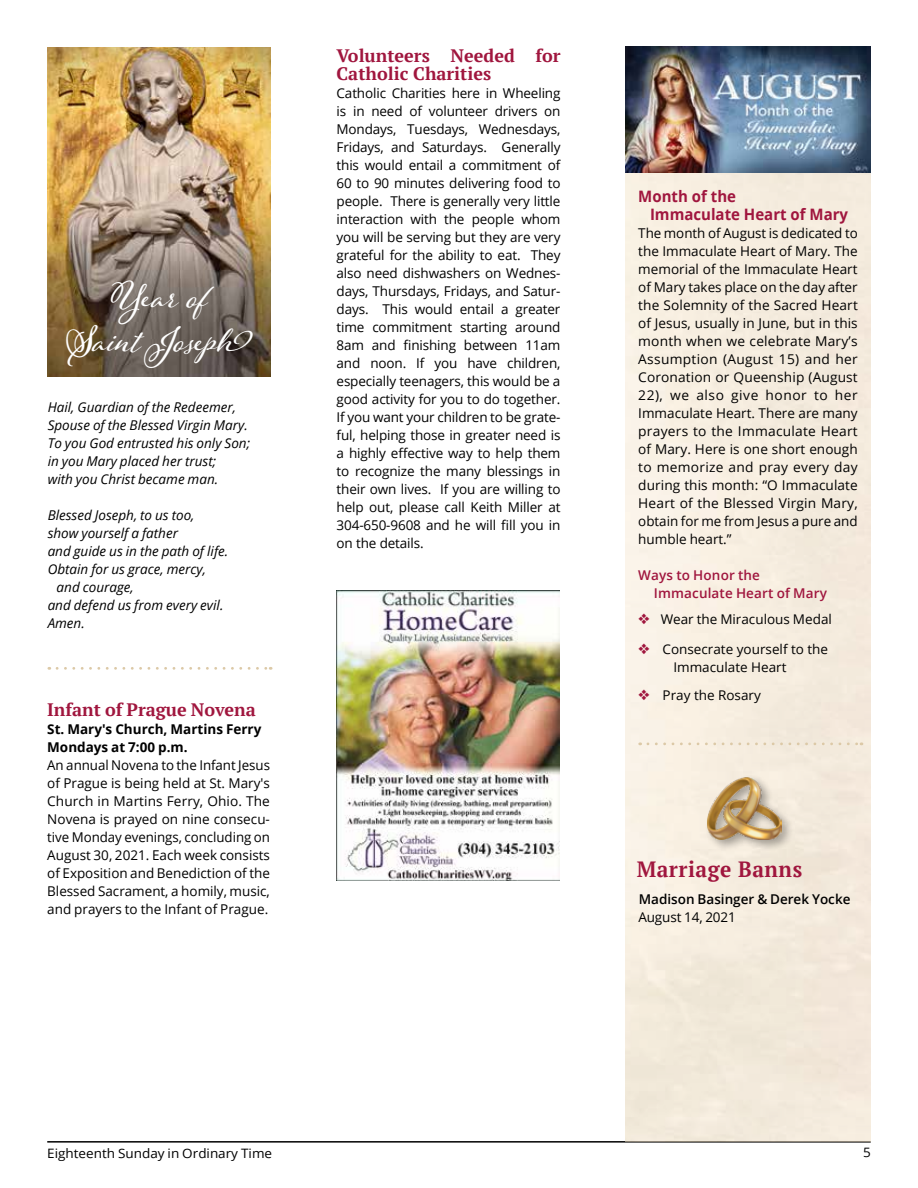
<style>
.page{position:relative;width:918px;height:1188px;background:#fff}
.page>*{position:absolute;margin:0;border:0;box-sizing:border-box;transform-origin:0 0}
.t1{font:700 44.55px/45px "Adorn S Pomander";letter-spacing:.005em;color:#fff;text-align:center}
.t2{font:700 22.05px "PT Serif";letter-spacing:.025em;color:#a0163e;scale:.95 1}
.t3{font:700 18px/18.5px "PT Serif";color:#a0163e}
.t4{font:700 15.75px/18px "Open Sans";color:#a0163e;scale:.95 1}
.t5{font:13.5px/18px "Open Sans";color:#000;text-align:justify}
.t6{font:italic 13.5px/18px "Open Sans";color:#000}
.t7{font:700 13.5px/18px "Open Sans";color:#000}
.t8{font:600 13.5px/18px "Open Sans";letter-spacing:.01em;color:#a0163e}
.t9{font:600 13.5px "Open Sans";color:#000}
.t10{font:13.35px/18px "Open Sans";color:#000;text-align:center}
.t11{font:12.9px "Open Sans";color:#000;scale:1.04 1}
.s1{color:#a0163e}
</style>
<div class="page">
<hr style="left:47px;top:1141px;width:824px;height:2px;background:#000">
<img style="left:625px;top:47px;width:246px;height:126px">
<svg style="left:648px;top:742px;width:214px;height:3px"></svg>
<img style="left:48px;top:47px;width:222px;height:329px">
<img style="left:337px;top:590px;width:222px;height:290px">
<svg style="left:57px;top:667px;width:214px;height:3px"></svg>
<div style="left:704px;top:774px;width:90px;height:78px;background:#000;opacity:.33"></div>
<img style="left:708px;top:777px;width:74px;height:63px">
<h1 class="t1" style="left:67px;top:268px;width:187px">Year of<br>Saint Joseph</h1>
<p class="t6" style="left:48px;top:398px;width:204px">Hail, Guardian of the Redeemer,<br>Spouse of the Blessed Virgin Mary.<br>To you God entrusted his only Son; in you Mary placed her trust;<br>with you Christ became man.</p>
<p class="t6" style="left:48px;top:506px;width:148px">Blessed Joseph, to us too,</p>
<p class="t6" style="left:48px;top:524px;width:132px">show yourself a father</p>
<p class="t6" style="left:48px;top:542px;width:182px">and guide us in the path of life.</p>
<p class="t6" style="left:48px;top:560px;width:160px">Obtain for us grace, mercy,</p>
<p class="t6" style="left:57px;top:578px;width:79px">and courage,</p>
<p class="t6" style="left:48px;top:596px;width:177px">and defend us from every evil.</p>
<p class="t6" style="left:48px;top:614px;width:39px">Amen.</p>
<h3 class="t3" style="left:47px;top:700px;width:210px">Infant of Prague Novena</h3>
<p class="t7" style="left:47px;top:720px;width:216px">St. Mary's Church, Martins Ferry<br>Mondays at 7:00 p.m.</p>
<p class="t5" style="left:47px;top:756px;width:224px">An annual Novena to the Infant Jesus of Prague is being held at St. Mary's Church in Martins Ferry, Ohio. The Novena is prayed on nine consecu&shy;tive Monday evenings, concluding on August 30, 2021. Each week consists of Exposition and Benediction of the Blessed Sacrament, a homily, music, and prayers to the Infant of Prague.</p>
<h3 class="t3" style="left:337px;top:46px;width:225px">Volunteers Needed for<br>Catholic Charities</h3>
<p class="t5" style="left:337px;top:84px;width:225px">Catholic Charities here in Wheeling is in need of volunteer drivers on Mondays, Tuesdays, Wednesdays, Fridays, and Saturdays. Generally this would entail a commitment of 60 to 90 minutes delivering food to people. There is generally very little interaction with the people whom you will be serving but they are very grateful for the ability to eat. They also need dishwashers on Wednes&shy;days, Thursdays, Fridays, and Satur&shy;days. This would entail a greater time commitment starting around 8am and finishing between 11am and noon. If you have children, especially teenagers, this would be a good activity for you to do together.<br>If you want your children to be grate&shy;ful, helping those in greater need is a highly effective way to help them to recognize the many blessings in their own lives. If you are willing to help out, please call Keith Miller at 304-650-9608 and he will fill you in on the details.</p>
<p class="t4" style="left:650px;top:187px;width:210px;text-indent:-12px">Month of the<br>Immaculate Heart of Mary</p>
<p class="t5" style="left:638px;top:224px;width:221px">The month of August is dedicated to the Immaculate Heart of Mary. The memorial of the Immaculate Heart of Mary takes place on the day after the Solemnity of the Sacred Heart of Jesus, usually in June, but in this month when we celebrate Mary’s Assumption (August 15) and her Coronation or Queenship (August 22), we also give honor to her Immaculate Heart. There are many prayers to the Immaculate Heart of Mary. Here is one short enough to memorize and pray every day during this month: “O Immaculate Heart of the Blessed Virgin Mary, obtain for me from Jesus a pure and humble heart.”</p>
<p class="t8" style="left:654px;top:566px;width:175px;text-indent:-16px">Ways to Honor the<br>Immaculate Heart of Mary</p>
<p class="t10" style="left:638px;top:609px;width:195px"><span class="s1">❖</span> Wear the Miraculous Medal</p>
<p class="t10" style="left:638px;top:639px;width:191px"><span class="s1">❖</span> Consecrate yourself to the<br>Immaculate Heart</p>
<p class="t10" style="left:638px;top:686px;width:124px"><span class="s1">❖</span> Pray the Rosary</p>
<h2 class="t2" style="left:637px;top:854px;width:176px">Marriage Banns</h2>
<p class="t9" style="left:639px;top:890px;width:213px">Madison Basinger &amp; Derek Yocke</p>
<p class="t5" style="left:638px;top:908px;width:99px">August 14, 2021</p>
<p class="t11" style="left:47px;top:1144px;width:218px">Eighteenth Sunday in Ordinary Time</p>
<p class="t11" style="left:863px;top:1143px;width:9px">5</p>
</div>
